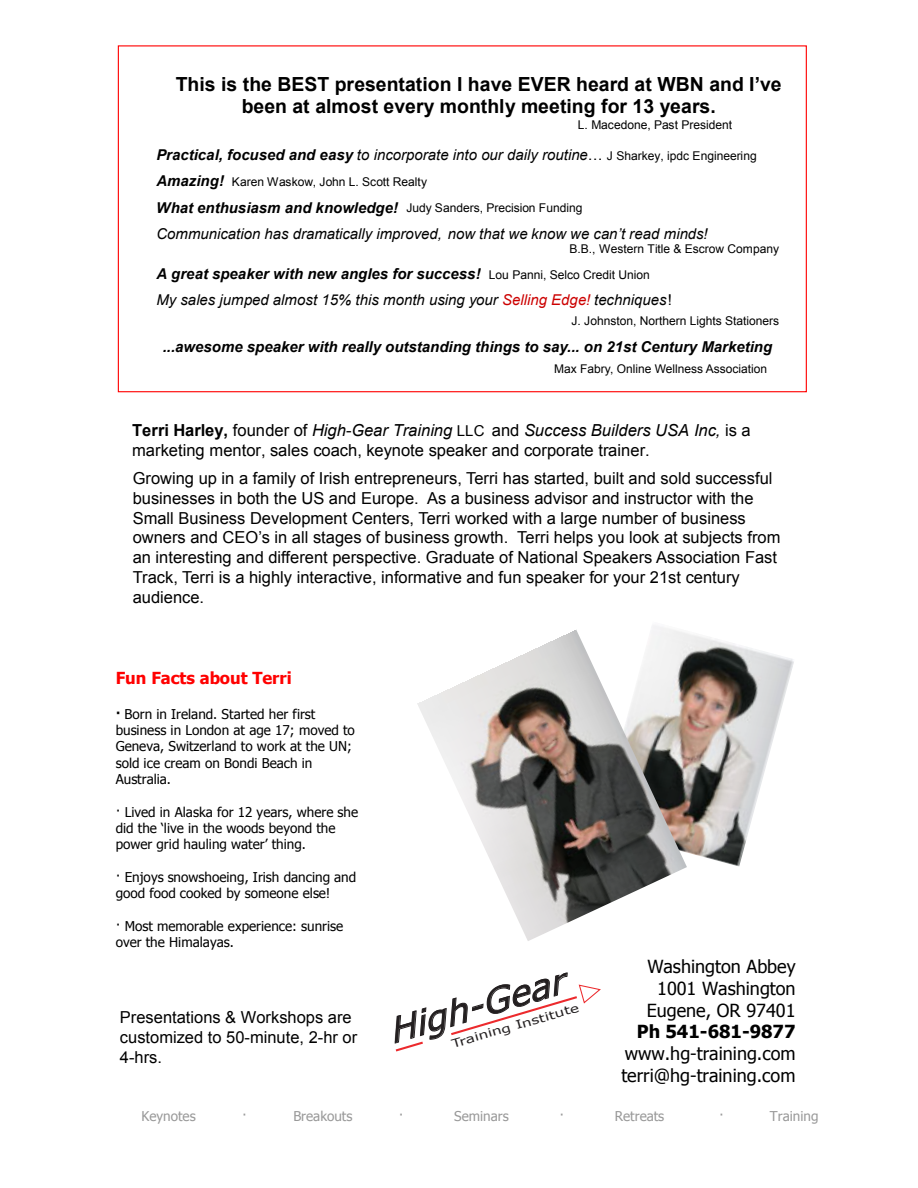
<style>
.page{position:relative;width:918px;height:1188px;background:#fff}
.page>*{position:absolute;margin:0;border:0;box-sizing:border-box;transform-origin:0 0}
.t1{font:italic 34.05px "Verdana";color:#231f20}
.t2{font:700 19.5px/22.5px "Arial";color:#000;text-align:center}
.t3{font:18px/21.8px "Tahoma";color:#000;text-align:center}
.t4{font:700 18px "Tahoma";letter-spacing:.005em;color:#000}
.t5{font:16.5px/19.8px "Arial";color:#000}
.t6{font:700 16.5px "Tahoma";color:#f00}
.t7{font:italic 15px/26.4px "Arial";color:#000}
.t8{font:italic 700 15px "Arial";color:#000}
.t9{font:13.5px/16.4px "Tahoma";color:#000}
.t10{font:13.5px "Tahoma";color:#999}
.t11{font:12px "Arial";letter-spacing:-.005em;color:#000}
.t12{font:11.55px "Verdana";color:#231f20;scale:1.33 1}
.s1{font-weight:700}
.s2{font-style:normal}
.s3{font-style:normal;font-size:12px}
.s4{font-weight:700;font-style:italic;font-size:15px}
.s5{color:#c00}
.s6{font-style:italic}
.s7{font-size:15px}
</style>
<div class="page">
<svg style="left:394px;top:972px;width:207px;height:80px"></svg>
<img style="left:653px;top:625px;width:141px;height:242px">
<img style="left:417px;top:629px;width:270px;height:312px">
<p class="t2" style="left:176px;top:73px;width:607px">This is the BEST presentation I have EVER heard at WBN and I’ve been at almost every monthly meeting for 13 years.</p>
<p class="t11" style="left:578px;top:117px;width:156px">L. Macedone, Past President</p>
<p class="t7" style="left:156px;top:141px;width:602px"><span class="s1">Practical, focused and easy</span> to incorporate into our daily routine<span class="s2">…</span> <span class="s3">J Sharkey, ipdc Engineering</span></p>
<p class="t11" style="left:157px;top:174px;width:272px"><span class="s4">Amazing!</span> Karen Waskow, John L. Scott Realty</p>
<p class="t11" style="left:156px;top:200px;width:428px"><span class="s4">What enthusiasm and knowledge!</span> Judy Sanders, Precision Funding</p>
<p class="t7" style="left:156px;top:220px;width:553px">Communication has dramatically improved, now that we know we can’t read minds!</p>
<p class="t11" style="left:569px;top:241px;width:211px">B.B., Western Title &amp; Escrow Company</p>
<p class="t7" style="left:156px;top:260px;width:517px"><span class="s1">A great speaker with new angles for success!</span> <span class="s3">Lou Panni, Selco Credit Union<br></span>My sales jumped almost 15% this month using your <span class="s5">Selling Edge!</span> techniques<span class="s2">!</span></p>
<p class="t11" style="left:572px;top:313px;width:209px">J. Johnston, Northern Lights Stationers</p>
<p class="t8" style="left:163px;top:336px;width:611px">...awesome speaker with really outstanding things to say... on 21st Century Marketing</p>
<p class="t11" style="left:554px;top:361px;width:214px">Max Fabry, Online Wellness Association</p>
<p class="t5" style="left:132px;top:421px;width:620px"><span class="s1">Terri Harley,</span> founder of <span class="s6">High</span>-<span class="s6">Gear Training</span> <span class="s7">LLC</span> and <span class="s6">Success Builders USA Inc,</span> is a marketing mentor, sales coach, keynote speaker and corporate trainer.</p>
<p class="t5" style="left:133px;top:468px;width:649px">Growing up in a family of Irish entrepreneurs, Terri has started, built and sold successful businesses in both the US and Europe. As a business advisor and instructor with the Small Business Development Centers, Terri worked with a large number of business owners and CEO’s in all stages of business growth. Terri helps you look at subjects from an interesting and different perspective. Graduate of National Speakers Association Fast Track, Terri is a highly interactive, informative and fun speaker for your 21st century audience.</p>
<p class="t6" style="left:116px;top:666px;width:177px">Fun Facts about Terri</p>
<p class="t9" style="left:116px;top:705px;width:241px"><span class="s1">·</span> Born in Ireland. Started her first business in London at age 17; moved to<br>Geneva, Switzerland to work at the UN; sold ice cream on Bondi Beach in<br>Australia.</p>
<p class="t9" style="left:116px;top:803px;width:244px">· Lived in Alaska for 12 years, where she did the ‘live in the woods beyond the power grid hauling water’ thing.</p>
<p class="t9" style="left:116px;top:868px;width:242px">· Enjoys snowshoeing, Irish dancing and good food cooked by someone else!</p>
<p class="t9" style="left:116px;top:917px;width:229px">· Most memorable experience: sunrise over the Himalayas.</p>
<p class="t5" style="left:120px;top:1008px;width:239px">Presentations &amp; Workshops are customized to 50-minute, 2-hr or<br>4-hrs.</p>
<h1 class="t1" style="left:384px;top:1010px;width:183px;rotate:-16deg">High-Gear</h1>
<p class="t12" style="left:450px;top:1037px;width:101px;rotate:-16deg">Training Institute</p>
<p class="t3" style="left:647px;top:955px;width:150px">Washington Abbey<br>1001 Washington<br>Eugene, OR 97401</p>
<p class="t4" style="left:637px;top:1019px;width:160px">Ph 541-681-9877</p>
<p class="t3" style="left:621px;top:1042px;width:176px;text-align:left">www.hg-training.com terri@hg-training.com</p>
<p class="t10" style="left:141px;top:1107px;width:56px">Keynotes</p>
<p class="t10" style="left:242px;top:1107px;width:6px">·</p>
<p class="t10" style="left:293px;top:1107px;width:61px">Breakouts</p>
<p class="t10" style="left:399px;top:1107px;width:6px">·</p>
<p class="t10" style="left:454px;top:1107px;width:56px">Seminars</p>
<p class="t10" style="left:559px;top:1107px;width:6px">·</p>
<p class="t10" style="left:615px;top:1107px;width:51px">Retreats</p>
<p class="t10" style="left:719px;top:1107px;width:6px">·</p>
<p class="t10" style="left:770px;top:1107px;width:50px">Training</p>
</div>
